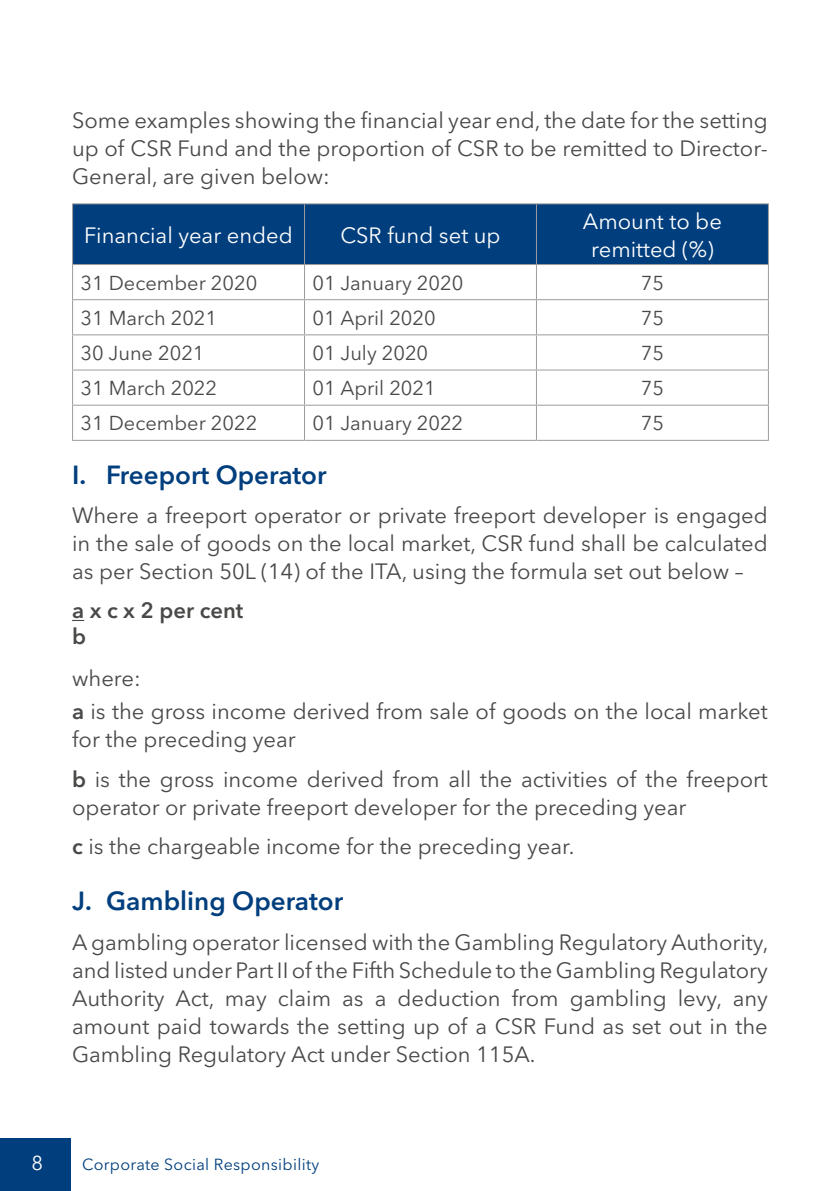
<style>
.page{position:relative;width:840px;height:1191px;background:#fff}
.page>*{position:absolute;margin:0;border:0;box-sizing:border-box;transform-origin:0 0}
.t1{font:600 26px "Avenir Next LT Pro";color:#003e7d}
.t2{font:22px/28px "Avenir Next LT Pro";color:#4a4948;text-align:justify}
.t3{font:22px/28px "Avenir Next LT Pro";color:#fff;text-align:center}
.t4{font:600 22px/25.4px "Avenir Next LT Pro";color:#4a4948}
.t5{font:20px "Avenir Next LT Pro";color:#4a4948}
.t6{font:20px "Avenir Next LT Pro";color:#fff}
.t7{font:16px "Avenir Next LT Pro";letter-spacing:.02em;color:#003e7d}
.s1{font-weight:600}
</style>
<div class="page">
<div style="left:0;top:1138px;width:70px;height:53px;background:#003e7d"></div>
<svg style="left:72px;top:620px;width:12px;height:1px"></svg>
<div style="left:73px;top:204px;width:694px;height:60px;background:#003e7d"></div>
<hr style="left:72px;top:203px;width:232px;height:1px;background:#9d9c9c">
<hr style="left:72px;top:204px;width:1px;height:60px;background:#9d9c9c">
<hr style="left:304px;top:203px;width:232px;height:1px;background:#9d9c9c">
<hr style="left:304px;top:204px;width:1px;height:60px;background:#9d9c9c">
<hr style="left:536px;top:203px;width:232px;height:1px;background:#9d9c9c">
<hr style="left:535px;top:204px;width:1px;height:60px;background:#9d9c9c">
<hr style="left:767px;top:204px;width:1px;height:60px;background:#9d9c9c">
<hr style="left:72px;top:264px;width:232px;height:1px;background:#9d9c9c">
<hr style="left:72px;top:265px;width:1px;height:34px;background:#9d9c9c">
<hr style="left:304px;top:264px;width:232px;height:1px;background:#9d9c9c">
<hr style="left:304px;top:265px;width:1px;height:34px;background:#9d9c9c">
<hr style="left:536px;top:264px;width:232px;height:1px;background:#9d9c9c">
<hr style="left:535px;top:265px;width:1px;height:34px;background:#9d9c9c">
<hr style="left:767px;top:265px;width:1px;height:34px;background:#9d9c9c">
<hr style="left:72px;top:299px;width:232px;height:1px;background:#9d9c9c">
<hr style="left:72px;top:300px;width:1px;height:34px;background:#9d9c9c">
<hr style="left:304px;top:299px;width:232px;height:1px;background:#9d9c9c">
<hr style="left:304px;top:300px;width:1px;height:34px;background:#9d9c9c">
<hr style="left:536px;top:299px;width:232px;height:1px;background:#9d9c9c">
<hr style="left:535px;top:300px;width:1px;height:34px;background:#9d9c9c">
<hr style="left:767px;top:300px;width:1px;height:34px;background:#9d9c9c">
<hr style="left:72px;top:334px;width:232px;height:1px;background:#9d9c9c">
<hr style="left:72px;top:335px;width:1px;height:34px;background:#9d9c9c">
<hr style="left:304px;top:334px;width:232px;height:1px;background:#9d9c9c">
<hr style="left:304px;top:335px;width:1px;height:34px;background:#9d9c9c">
<hr style="left:536px;top:334px;width:232px;height:1px;background:#9d9c9c">
<hr style="left:535px;top:335px;width:1px;height:34px;background:#9d9c9c">
<hr style="left:767px;top:335px;width:1px;height:34px;background:#9d9c9c">
<hr style="left:72px;top:369px;width:232px;height:1px;background:#9d9c9c">
<hr style="left:72px;top:370px;width:1px;height:35px;background:#9d9c9c">
<hr style="left:304px;top:369px;width:232px;height:1px;background:#9d9c9c">
<hr style="left:304px;top:370px;width:1px;height:35px;background:#9d9c9c">
<hr style="left:536px;top:369px;width:232px;height:1px;background:#9d9c9c">
<hr style="left:535px;top:370px;width:1px;height:35px;background:#9d9c9c">
<hr style="left:767px;top:370px;width:1px;height:35px;background:#9d9c9c">
<hr style="left:72px;top:405px;width:232px;height:1px;background:#9d9c9c">
<hr style="left:72px;top:406px;width:1px;height:34px;background:#9d9c9c">
<hr style="left:304px;top:405px;width:232px;height:1px;background:#9d9c9c">
<hr style="left:304px;top:406px;width:1px;height:34px;background:#9d9c9c">
<hr style="left:536px;top:405px;width:232px;height:1px;background:#9d9c9c">
<hr style="left:535px;top:406px;width:1px;height:34px;background:#9d9c9c">
<hr style="left:767px;top:406px;width:1px;height:34px;background:#9d9c9c">
<hr style="left:72px;top:440px;width:232px;height:1px;background:#9d9c9c">
<hr style="left:304px;top:440px;width:232px;height:1px;background:#9d9c9c">
<hr style="left:536px;top:440px;width:232px;height:1px;background:#9d9c9c">
<p class="t2" style="left:72px;top:106px;width:696px">Some examples showing the financial year end, the date for the setting up of CSR Fund and the proportion of CSR to be remitted to Director-General, are given below:</p>
<p class="t3" style="left:84px;top:221px;width:210px">Financial year ended</p>
<p class="t3" style="left:340px;top:221px;width:162px">CSR fund set up</p>
<p class="t3" style="left:582px;top:207px;width:140px">Amount to be remitted (%)</p>
<p class="t5" style="left:80px;top:271px;width:178px">31 December 2020</p>
<p class="t5" style="left:312px;top:271px;width:152px">01 January 2020</p>
<p class="t5" style="left:640px;top:271px;width:25px">75</p>
<p class="t5" style="left:80px;top:306px;width:138px">31 March 2021</p>
<p class="t5" style="left:312px;top:306px;width:125px">01 April 2020</p>
<p class="t5" style="left:640px;top:306px;width:25px">75</p>
<p class="t5" style="left:80px;top:341px;width:125px">30 June 2021</p>
<p class="t5" style="left:312px;top:341px;width:117px">01 July 2020</p>
<p class="t5" style="left:640px;top:341px;width:25px">75</p>
<p class="t5" style="left:80px;top:376px;width:138px">31 March 2022</p>
<p class="t5" style="left:312px;top:376px;width:125px">01 April 2021</p>
<p class="t5" style="left:640px;top:376px;width:25px">75</p>
<p class="t5" style="left:80px;top:411px;width:178px">31 December 2022</p>
<p class="t5" style="left:312px;top:411px;width:152px">01 January 2022</p>
<p class="t5" style="left:640px;top:411px;width:25px">75</p>
<p class="t1" style="left:72px;top:458px;width:256px">I. Freeport Operator</p>
<p class="t2" style="left:72px;top:501px;width:697px">Where a freeport operator or private freeport developer is engaged in the sale of goods on the local market, CSR fund shall be calculated as per Section 50L (14) of the ITA, using the formula set out below –</p>
<p class="t4" style="left:72px;top:597px;width:173px">a x c x 2 per cent b</p>
<p class="t2" style="left:72px;top:661px;width:696px;line-height:33.6px">where:<br><span class="s1">a</span> is the gross income derived from sale of goods on the local market</p>
<p class="t2" style="left:72px;top:720px;width:697px;line-height:39.4px">for the preceding year<br><span class="s1">b</span> is the gross income derived from all the activities of the freeport</p>
<p class="t2" style="left:72px;top:787px;width:615px;line-height:39.4px">operator or private freeport developer for the preceding year <span class="s1">c</span> is the chargeable income for the preceding year.</p>
<p class="t1" style="left:72px;top:885px;width:272px">J. Gambling Operator</p>
<p class="t2" style="left:72px;top:928px;width:697px">A gambling operator licensed with the Gambling Regulatory Authority, and listed under Part II of the Fifth Schedule to the Gambling Regulatory Authority Act, may claim as a deduction from gambling levy, any amount paid towards the setting up of a CSR Fund as set out in the Gambling Regulatory Act under Section 115A.</p>
<p class="t6" style="left:32px;top:1151px;width:13px">8</p>
<p class="t7" style="left:82px;top:1155px;width:239px">Corporate Social Responsibility</p>
</div>
